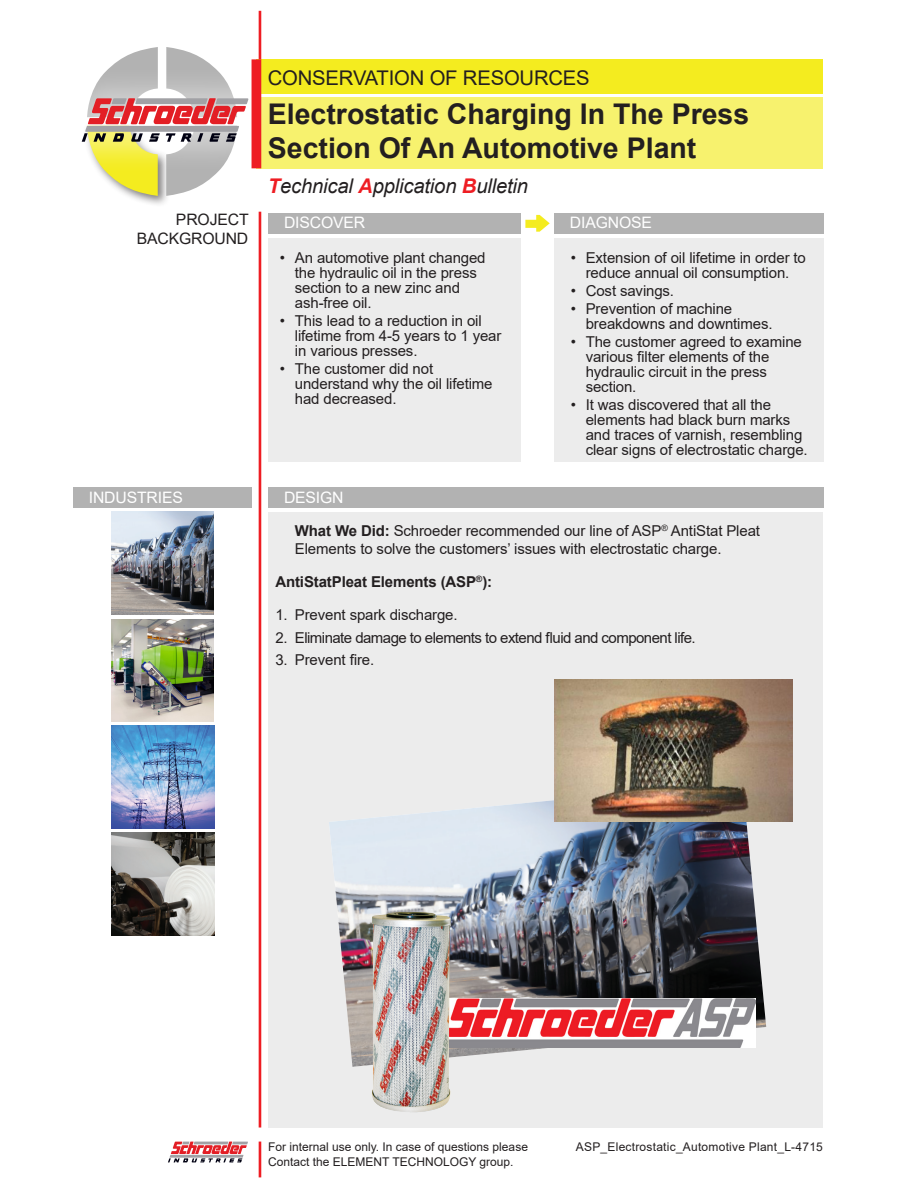
<style>
.page{position:relative;width:918px;height:1188px;background:#fff}
.page>*{position:absolute;margin:0;border:0;box-sizing:border-box;transform-origin:0 0}
.t1{font:700 28.5px/34.2px "Arial";color:#231f20}
.t2{font:italic 20.25px "Arial";letter-spacing:-.01em;color:#231f20}
.t3{font:20.25px "Arial";letter-spacing:-.01em;color:#231f20}
.t4{font:15.75px "Arial";letter-spacing:-.01em;color:#fff}
.t5{font:15.75px "Arial";letter-spacing:-.01em;color:#231f20}
.t6{font:15px/15px "Arial";letter-spacing:-.01em;color:#231f20}
.t7{font:15px "Arial";letter-spacing:-.035em;color:#231f20}
.t8{font:700 15px "Arial";letter-spacing:-.01em;color:#231f20}
.t9{font:12px "Arial";color:#231f20}
.t10{font:12px "Arial";letter-spacing:.02em;color:#231f20}
.s1{font-weight:700;color:#ee1d23}
.s2{font-weight:700}
</style>
<div class="page">
<div style="left:256px;top:59px;width:567px;height:34px;background:#f4ec1f"></div>
<div style="left:256px;top:97px;width:567px;height:71px;background:#f7f26e"></div>
<div style="left:83px;top:121px;width:87px;height:86px;background:#231f20;opacity:.6"></div>
<div style="left:50px;top:65px;width:230px;height:110px;background:#fff;opacity:.42"></div>
<svg style="left:82px;top:47px;width:166px;height:149px"></svg>
<svg style="left:168px;top:1142px;width:80px;height:20px"></svg>
<div style="left:252px;top:59px;width:9px;height:109px;background:#ee1d23"></div>
<hr style="left:259px;top:212px;width:2px;height:916px;background:#ee1d23">
<hr style="left:259px;top:1142px;width:2px;height:35px;background:#ee1d23">
<hr style="left:259px;top:11px;width:2px;height:48px;background:#ee1d23">
<div style="left:73px;top:488px;width:179px;height:20px;background:#b2b2b2"></div>
<div style="left:268px;top:488px;width:555px;height:20px;background:#b2b2b2"></div>
<div style="left:268px;top:213px;width:253px;height:20px;background:#b2b2b2"></div>
<div style="left:554px;top:213px;width:269px;height:20px;background:#b2b2b2"></div>
<div style="left:268px;top:238px;width:253px;height:224px;background:#ececec"></div>
<div style="left:268px;top:512px;width:555px;height:616px;background:#ececec"></div>
<div style="left:554px;top:238px;width:269px;height:224px;background:#ececec"></div>
<svg style="left:525px;top:215px;width:25px;height:17px"></svg>
<img style="left:111px;top:619px;width:103px;height:103px">
<img style="left:112px;top:726px;width:102px;height:102px">
<img style="left:112px;top:833px;width:102px;height:102px">
<img style="left:111px;top:512px;width:103px;height:102px">
<img style="left:329px;top:800px;width:437px;height:267px">
<img style="left:451px;top:999px;width:304px;height:48px">
<img style="left:371px;top:912px;width:80px;height:200px">
<img style="left:554px;top:680px;width:239px;height:141px">
<p class="t3" style="left:268px;top:64px;width:323px">CONSERVATION OF RESOURCES</p>
<p class="t1" style="left:268px;top:97px;width:483px">Electrostatic Charging In The Press<br>Section Of An Automotive Plant</p>
<p class="t5" style="left:176px;top:208px;width:74px">PROJECT</p>
<p class="t5" style="left:137px;top:227px;width:113px">BACKGROUND</p>
<p class="t2" style="left:268px;top:173px;width:262px"><span class="s1">T</span>echnical <span class="s1">A</span>pplication <span class="s1">B</span>ulletin</p>
<p class="t4" style="left:284px;top:212px;width:83px">DISCOVER</p>
<p class="t4" style="left:570px;top:212px;width:84px">DIAGNOSE</p>
<p class="t6" style="left:295px;top:250px;width:192px;text-indent:-15px">• An automotive plant changed the hydraulic oil in the press section to a new zinc and ash-free oil.</p>
<p class="t6" style="left:295px;top:313px;width:208px;text-indent:-15px">• This lead to a reduction in oil lifetime from 4-5 years to 1 year in various presses.</p>
<p class="t6" style="left:295px;top:361px;width:199px;text-indent:-15px">• The customer did not understand why the oil lifetime had decreased.</p>
<p class="t6" style="left:571px;top:250px;width:237px;text-align:center">• Extension of oil lifetime in order to reduce annual oil consumption.</p>
<p class="t6" style="left:571px;top:283px;width:105px">• Cost savings.</p>
<p class="t6" style="left:586px;top:301px;width:188px;text-indent:-15px">• Prevention of machine breakdowns and downtimes.</p>
<p class="t6" style="left:586px;top:334px;width:218px;text-indent:-15px">• The customer agreed to examine various filter elements of the hydraulic circuit in the press section.</p>
<p class="t6" style="left:586px;top:397px;width:224px;text-indent:-15px">• It was discovered that all the elements had black burn marks and traces of varnish, resembling clear signs of electrostatic charge.</p>
<p class="t4" style="left:89px;top:486px;width:96px">INDUSTRIES</p>
<p class="t4" style="left:284px;top:486px;width:61px">DESIGN</p>
<p class="t6" style="left:295px;top:522px;width:467px;line-height:18px"><span class="s2">What We Did:</span> Schroeder recommended our line of ASP<sup>®</sup> AntiStat Pleat<br>Elements to solve the customers’ issues with electrostatic charge.</p>
<p class="t8" style="left:275px;top:571px;width:218px">AntiStatPleat Elements (ASP<sup>®</sup>):</p>
<p class="t6" style="left:275px;top:607px;width:184px">1. Prevent spark discharge.</p>
<p class="t7" style="left:275px;top:627px;width:422px">2. Eliminate damage to elements to extend fluid and component life.</p>
<p class="t6" style="left:275px;top:652px;width:100px">3. Prevent fire.</p>
<p class="t9" style="left:268px;top:1139px;width:261px">For internal use only. In case of questions please</p>
<p class="t10" style="left:576px;top:1138px;width:249px">ASP_Electrostatic_Automotive Plant_L-4715</p>
<p class="t9" style="left:268px;top:1153px;width:247px">Contact the ELEMENT TECHNOLOGY group.</p>
</div>
